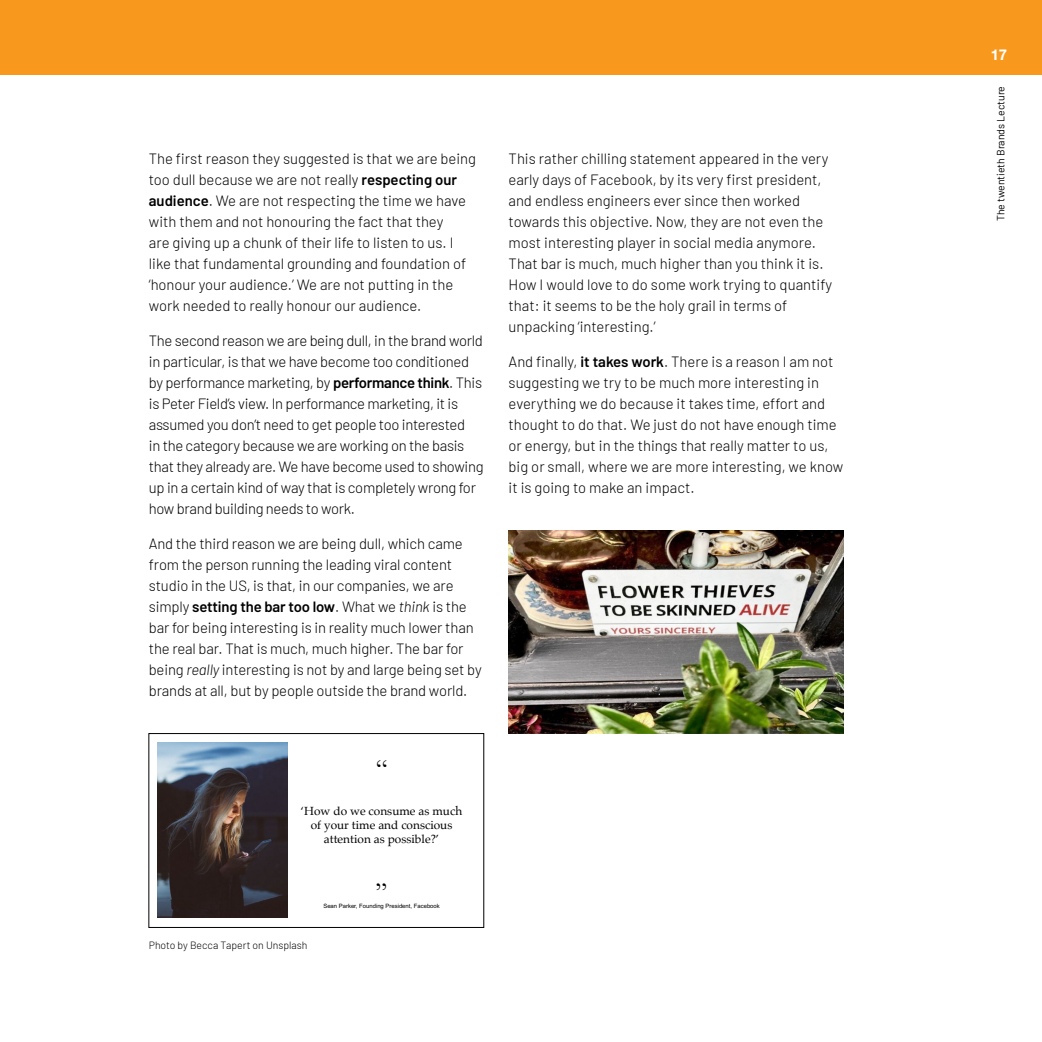
<style>
.page{position:relative;width:1042px;height:1042px;background:#fff}
.page>*{position:absolute;margin:0;border:0;box-sizing:border-box;transform-origin:0 0}
.t1{font:26.6px "Baskerville";color:#000}
.t2{font:300 14.88px/21px "Barlow";letter-spacing:-.01em;color:#000}
.t3{font:700 14.88px "Helvetica Neue";color:#fff}
.t4{font:11.9px/14.2px "Palatino";color:#000;text-align:center}
.t5{font:300 10.5px "Barlow";color:#000}
.t6{font:10.5px "Barlow";color:#000}
.t7{font:5.95px "Arial";color:#000}
.s1{font-weight:600}
.s2{font-style:italic}
</style>
<div class="page">
<div style="left:0;top:0;width:1042px;height:74px;background:#f8991d"></div>
<img style="left:157px;top:743px;width:130px;height:174px">
<div style="left:148px;top:733px;width:336px;height:195px;border:1px solid #000"></div>
<img style="left:508px;top:531px;width:335px;height:202px">
<p class="t2" style="left:149px;top:147px;width:329px">The first reason they suggested is that we are being too dull because we are not really <span class="s1">respecting our audience</span>. We are not respecting the time we have with them and not honouring the fact that they<br>are giving up a chunk of their life to listen to us. I like that fundamental grounding and foundation of ‘honour your audience.’ We are not putting in the work needed to really honour our audience.</p>
<p class="t2" style="left:149px;top:329px;width:336px">The second reason we are being dull, in the brand world in particular, is that we have become too conditioned by performance marketing, by <span class="s1">performance think</span>. This is Peter Field’s view. In performance marketing, it is assumed you don’t need to get people too interested<br>in the category because we are working on the basis that they already are. We have become used to showing up in a certain kind of way that is completely wrong for how brand building needs to work.</p>
<p class="t2" style="left:149px;top:532px;width:334px">And the third reason we are being dull, which came from the person running the leading viral content studio in the US, is that, in our companies, we are simply <span class="s1">setting the bar too low</span>. What we <span class="s2">think</span> is the bar for being interesting is in reality much lower than the real bar. That is much, much higher. The bar for being <span class="s2">really</span> interesting is not by and large being set by brands at all, but by people outside the brand world.</p>
<h1 class="t1" style="left:375px;top:752px;width:14px">“</h1>
<p class="t4" style="left:301px;top:803px;width:163px">‘How do we consume as much of your time and conscious attention as possible?’</p>
<h1 class="t1" style="left:375px;top:875px;width:14px">”</h1>
<p class="t5" style="left:149px;top:938px;width:160px">Photo by Becca Tapert on Unsplash</p>
<p class="t7" style="left:323px;top:901px;width:118px">Sean Parker, Founding President, Facebook</p>
<p class="t2" style="left:508px;top:147px;width:325px">This rather chilling statement appeared in the very early days of Facebook, by its very first president, and endless engineers ever since then worked towards this objective. Now, they are not even the most interesting player in social media anymore.<br>That bar is much, much higher than you think it is.<br>How I would love to do some work trying to quantify that: it seems to be the holy grail in terms of unpacking ‘interesting.’</p>
<p class="t2" style="left:508px;top:350px;width:336px">And finally, <span class="s1">it takes work</span>. There is a reason I am not suggesting we try to be much more interesting in everything we do because it takes time, effort and thought to do that. We just do not have enough time or energy, but in the things that really matter to us, big or small, where we are more interesting, we know it is going to make an impact.</p>
<p class="t3" style="left:990px;top:43px;width:18px">17</p>
<p class="t6" style="left:993px;top:221px;width:137px;rotate:-90deg">The twentieth Brands Lecture</p>
</div>
